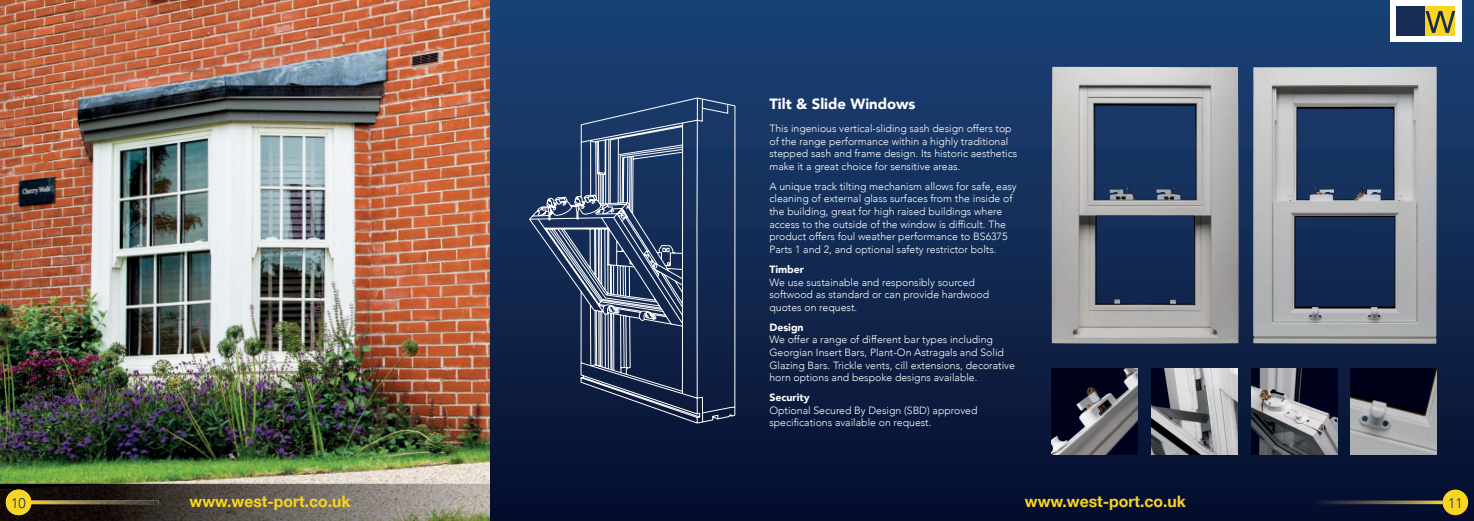
<style>
.page{position:relative;width:1474px;height:521px;background:#fff}
.page>*{position:absolute;margin:0;border:0;box-sizing:border-box;transform-origin:0 0}
.t1{font:700 15.75px "Helvetica Neue";color:#f9d522}
.t2{font:900 14.88px "Avenir";color:#fff}
.t3{font:300 14px "Avenir";color:#162d53}
.t4{font:300 10.5px/12.6px "Avenir";color:#fff}
.t5{font:900 10.5px "Avenir";color:#fff}
</style>
<div class="page">
<img style="left:0;top:0;width:490px;height:521px">
<div style="left:490px;top:0;width:983px;height:521px;background:linear-gradient(to bottom,#1c4478,#080f2d)"></div>
<div style="left:1389px;top:0;width:72px;height:42px;background:#fff"></div>
<div style="left:1395px;top:6px;width:30px;height:30px;background:#162c53"></div>
<div style="left:1425px;top:6px;width:30px;height:30px;background:#f9d522"></div>
<svg style="left:1425px;top:11px;width:30px;height:22px"></svg>
<div style="left:6px;top:489px;width:25px;height:26px;background:#f9d522;border-radius:50%"></div>
<div style="left:1442px;top:489px;width:25px;height:26px;background:#f9d522;border-radius:50%"></div>
<img style="left:32px;top:501px;width:126px;height:3px">
<img style="left:1315px;top:501px;width:127px;height:3px">
<svg style="left:529px;top:97px;width:206px;height:370px;background:#2a3d61"></svg>
<img style="left:1051px;top:67px;width:187px;height:277px">
<img style="left:1253px;top:67px;width:183px;height:277px">
<img style="left:1051px;top:368px;width:86px;height:86px">
<img style="left:1151px;top:368px;width:86px;height:86px">
<img style="left:1250px;top:368px;width:87px;height:86px">
<img style="left:1350px;top:368px;width:86px;height:86px">
<h2 class="t2" style="left:769px;top:92px;width:148px">Tilt &amp; Slide Windows</h2>
<p class="t4" style="left:769px;top:122px;width:249px">This ingenious vertical-sliding sash design offers top of the range performance within a highly traditional stepped sash and frame design. Its historic aesthetics make it a great choice for sensitive areas.</p>
<p class="t4" style="left:769px;top:180px;width:249px">A unique track tilting mechanism allows for safe, easy cleaning of external glass surfaces from the inside of the building, great for high raised buildings where access to the outside of the window is difficult. The product offers foul weather performance to BS6375<br>Parts 1 and 2, and optional safety restrictor bolts.</p>
<p class="t5" style="left:769px;top:260px;width:36px">Timber</p>
<p class="t4" style="left:769px;top:276px;width:221px">We use sustainable and responsibly sourced softwood as standard or can provide hardwood quotes on request.</p>
<p class="t5" style="left:769px;top:318px;width:36px">Design</p>
<p class="t4" style="left:769px;top:333px;width:247px">We offer a range of different bar types including Georgian Insert Bars, Plant-On Astragals and Solid Glazing Bars. Trickle vents, cill extensions, decorative horn options and bespoke designs available.</p>
<p class="t5" style="left:769px;top:388px;width:42px">Security</p>
<p class="t4" style="left:769px;top:404px;width:209px">Optional Secured By Design (SBD) approved specifications available on request.</p>
<h3 class="t3" style="left:11px;top:494px;width:16px">10</h3>
<h1 class="t1" style="left:189px;top:489px;width:162px">www.west-port.co.uk</h1>
<h1 class="t1" style="left:1024px;top:489px;width:162px">www.west-port.co.uk</h1>
<h3 class="t3" style="left:1447px;top:494px;width:16px">11</h3>
</div>
